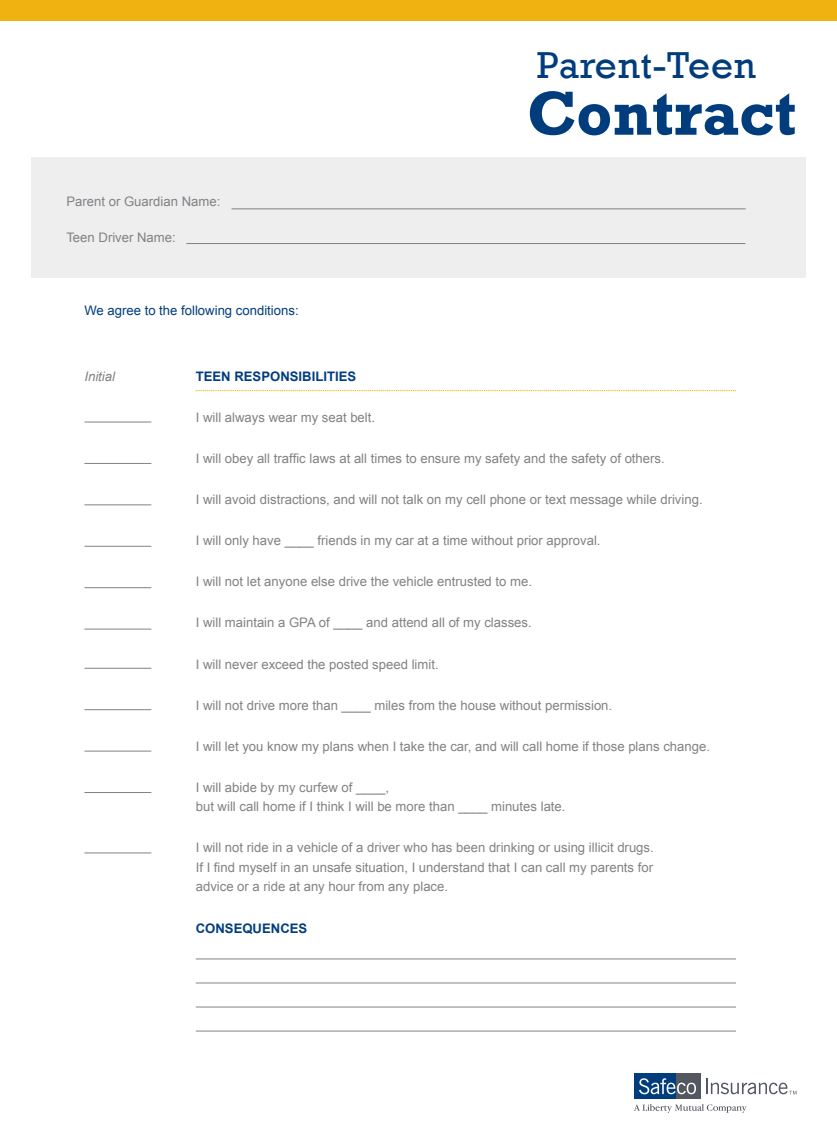
<style>
.page{position:relative;width:837px;height:1134px;background:#fff}
.page>*{position:absolute;margin:0;border:0;box-sizing:border-box;transform-origin:0 0}
.t1{font:700 63.3px "Rockwell";color:#013d7d}
.t2{font:38.4px "Rockwell";letter-spacing:.02em;color:#013d7d}
.t3{font:13.2px/19.5px "Arial";color:#808285}
.t4{font:13.2px "Arial";color:#013d7d}
.t5{font:700 13.2px "Arial";color:#013d7d}
.t6{font:italic 13.2px "Arial";color:#808285}
</style>
<div class="page">
<div style="left:31px;top:157px;width:775px;height:121px;background:#eeeeef"></div>
<div style="left:0;top:0;width:837px;height:20px;background:#efb211"></div>
<svg style="left:196px;top:390px;width:540px;height:1px"></svg>
<hr style="left:84px;top:422px;width:67px;height:1px;background:#808285">
<hr style="left:84px;top:463px;width:67px;height:1px;background:#808285">
<hr style="left:84px;top:505px;width:67px;height:1px;background:#808285">
<hr style="left:84px;top:546px;width:67px;height:1px;background:#808285">
<hr style="left:84px;top:587px;width:67px;height:1px;background:#808285">
<hr style="left:84px;top:629px;width:67px;height:1px;background:#808285">
<hr style="left:84px;top:668px;width:67px;height:1px;background:#808285">
<hr style="left:84px;top:709px;width:67px;height:1px;background:#808285">
<hr style="left:84px;top:751px;width:67px;height:1px;background:#808285">
<hr style="left:84px;top:792px;width:67px;height:1px;background:#808285">
<hr style="left:84px;top:853px;width:67px;height:1px;background:#808285">
<hr style="left:196px;top:959px;width:540px;height:1px;background:#808285">
<hr style="left:196px;top:983px;width:540px;height:1px;background:#808285">
<hr style="left:196px;top:1007px;width:540px;height:1px;background:#808285">
<hr style="left:196px;top:1031px;width:540px;height:1px;background:#808285">
<hr style="left:232px;top:209px;width:514px;height:1px;background:#808285">
<hr style="left:186px;top:243px;width:559px;height:1px;background:#808285">
<div style="left:634px;top:1073px;width:42px;height:26px;background:#013d7d"></div>
<div style="left:676px;top:1073px;width:25px;height:26px;background:#535860"></div>
<svg style="left:639px;top:1078px;width:57px;height:16px"></svg>
<svg style="left:706px;top:1079px;width:90px;height:15px"></svg>
<svg style="left:634px;top:1104px;width:113px;height:9px"></svg>
<p class="t3" style="left:66px;top:192px;width:155px">Parent or Guardian Name:</p>
<p class="t3" style="left:66px;top:228px;width:111px">Teen Driver Name:</p>
<p class="t4" style="left:84px;top:302px;width:216px">We agree to the following conditions:</p>
<p class="t2" style="left:537px;top:43px;width:221px">Parent-Teen</p>
<p class="t1" style="left:527px;top:75px;width:271px">Contract</p>
<p class="t6" style="left:84px;top:368px;width:32px">Initial</p>
<p class="t5" style="left:196px;top:367px;width:162px">TEEN RESPONSIBILITIES</p>
<p class="t3" style="left:196px;top:408px;width:181px">I will always wear my seat belt.</p>
<p class="t3" style="left:196px;top:449px;width:471px">I will obey all traffic laws at all times to ensure my safety and the safety of others.</p>
<p class="t3" style="left:196px;top:490px;width:508px">I will avoid distractions, and will not talk on my cell phone or text message while driving.</p>
<p class="t3" style="left:196px;top:531px;width:406px">I will only have ____ friends in my car at a time without prior approval.</p>
<p class="t3" style="left:196px;top:572px;width:338px">I will not let anyone else drive the vehicle entrusted to me.</p>
<p class="t3" style="left:196px;top:613px;width:338px">I will maintain a GPA of ____ and attend all of my classes.</p>
<p class="t3" style="left:196px;top:654px;width:244px">I will never exceed the posted speed limit.</p>
<p class="t3" style="left:196px;top:695px;width:418px">I will not drive more than ____ miles from the house without permission.</p>
<p class="t3" style="left:196px;top:736px;width:516px">I will let you know my plans when I take the car, and will call home if those plans change.</p>
<p class="t3" style="left:196px;top:778px;width:371px">I will abide by my curfew of ____,<br>but will call home if I think I will be more than ____ minutes late.</p>
<p class="t3" style="left:196px;top:838px;width:460px;text-align:justify">I will not ride in a vehicle of a driver who has been drinking or using illicit drugs.<br>If I find myself in an unsafe situation, I understand that I can call my parents for advice or a ride at any hour from any place.</p>
<p class="t5" style="left:196px;top:919px;width:113px">CONSEQUENCES</p>
</div>
